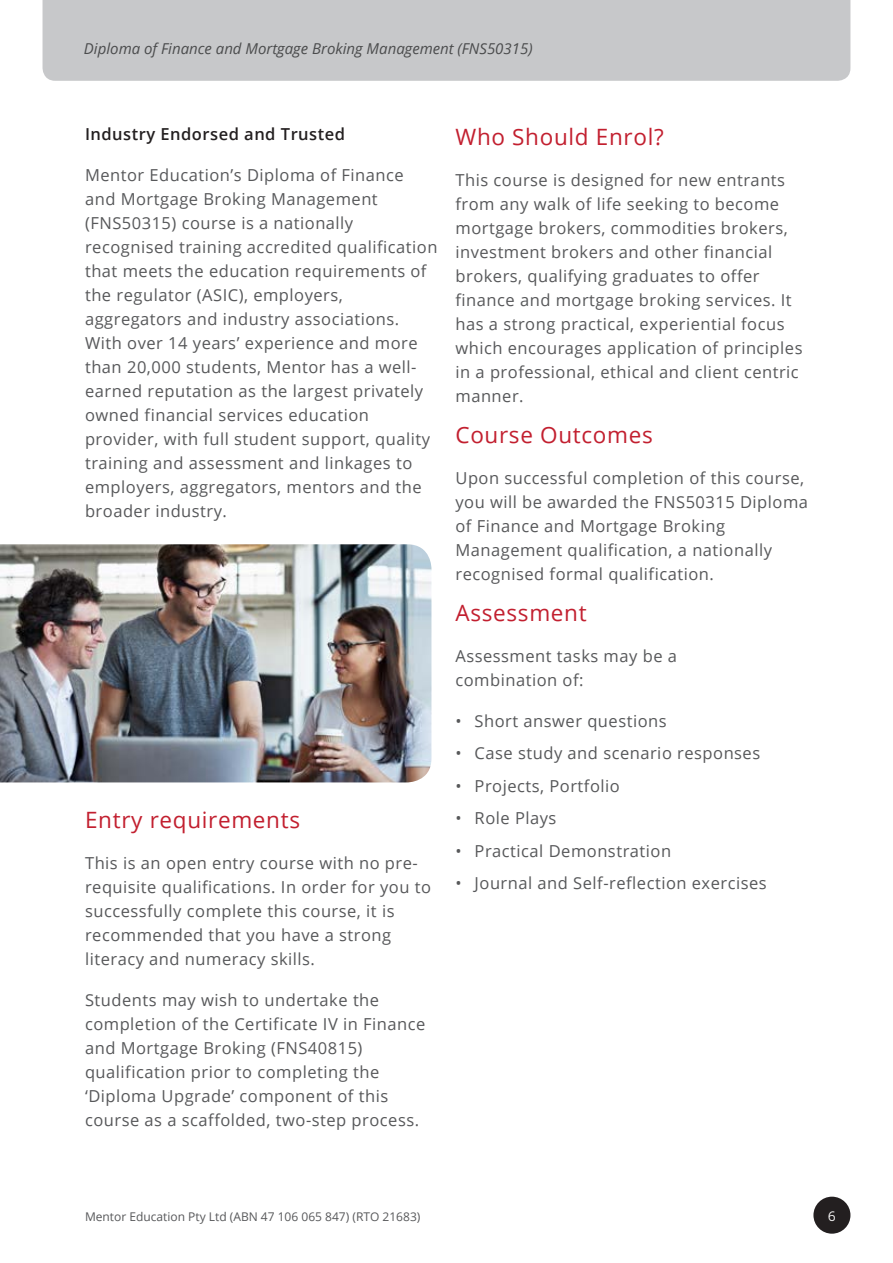
<style>
.page{position:relative;width:893px;height:1263px;background:#fff}
.page>*{position:absolute;margin:0;border:0;box-sizing:border-box;transform-origin:0 0}
.t1{font:22.5px "Open Sans";letter-spacing:.03em;color:#c21f2f}
.t2{font:16.5px/24px "Open Sans";letter-spacing:.03em;color:#57585a}
.t3{font:600 16.5px "Open Sans";letter-spacing:.03em;color:#231f20}
.t4{font:italic 15px "Open Sans";color:#4b4c4d}
.t5{font:13.5px "Museo Sans 300";color:#fff}
.t6{font:12px "Open Sans";color:#57585a}
</style>
<div class="page">
<img style="left:0;top:544px;width:431px;height:238px">
<div style="left:43px;top:0;width:807px;height:81px;background:#c7c8ca"></div>
<div style="left:813px;top:1197px;width:37px;height:37px;background:#231f20;border-radius:50%"></div>
<p class="t4" style="left:84px;top:38px;width:450px">Diploma of Finance and Mortgage Broking Management (FNS50315)</p>
<p class="t3" style="left:85px;top:123px;width:262px">Industry Endorsed and Trusted</p>
<p class="t2" style="left:85px;top:163px;width:354px">Mentor Education’s Diploma of Finance and Mortgage Broking Management (FNS50315) course is a nationally recognised training accredited qualification that meets the education requirements of the regulator (ASIC), employers, aggregators and industry associations.<br>With over 14 years’ experience and more than 20,000 students, Mentor has a well&shy;earned reputation as the largest privately owned financial services education provider, with full student support, quality training and assessment and linkages to employers, aggregators, mentors and the broader industry.</p>
<h1 class="t1" style="left:85px;top:804px;width:217px">Entry requirements</h1>
<p class="t2" style="left:85px;top:851px;width:348px">This is an open entry course with no pre&shy;requisite qualifications. In order for you to successfully complete this course, it is recommended that you have a strong literacy and numeracy skills.</p>
<p class="t2" style="left:85px;top:988px;width:342px">Students may wish to undertake the completion of the Certificate IV in Finance and Mortgage Broking (FNS40815) qualification prior to completing the ‘Diploma Upgrade’ component of this course as a scaffolded, two-step process.</p>
<h1 class="t1" style="left:455px;top:121px;width:210px">Who Should Enrol?</h1>
<p class="t2" style="left:455px;top:167px;width:349px">This course is designed for new entrants from any walk of life seeking to become mortgage brokers, commodities brokers, investment brokers and other financial brokers, qualifying graduates to offer finance and mortgage broking services. It has a strong practical, experiential focus which encourages application of principles in a professional, ethical and client centric manner.</p>
<h1 class="t1" style="left:455px;top:419px;width:199px">Course Outcomes</h1>
<p class="t2" style="left:455px;top:465px;width:354px">Upon successful completion of this course, you will be awarded the FNS50315 Diploma of Finance and Mortgage Broking Management qualification, a nationally recognised formal qualification.</p>
<h1 class="t1" style="left:455px;top:597px;width:133px">Assessment</h1>
<p class="t2" style="left:455px;top:643px;width:223px">Assessment tasks may be a combination of:</p>
<p class="t2" style="left:455px;top:708px;width:213px">• Short answer questions</p>
<p class="t2" style="left:455px;top:741px;width:306px">• Case study and scenario responses</p>
<p class="t2" style="left:455px;top:773px;width:166px">• Projects, Portfolio</p>
<p class="t2" style="left:455px;top:806px;width:102px">• Role Plays</p>
<p class="t2" style="left:455px;top:838px;width:217px">• Practical Demonstration</p>
<p class="t2" style="left:455px;top:871px;width:313px">• Journal and Self-reflection exercises</p>
<p class="t6" style="left:85px;top:1208px;width:337px">Mentor Education Pty Ltd (ABN 47 106 065 847) (RTO 21683)</p>
<p class="t5" style="left:828px;top:1209px;width:10px">6</p>
</div>
